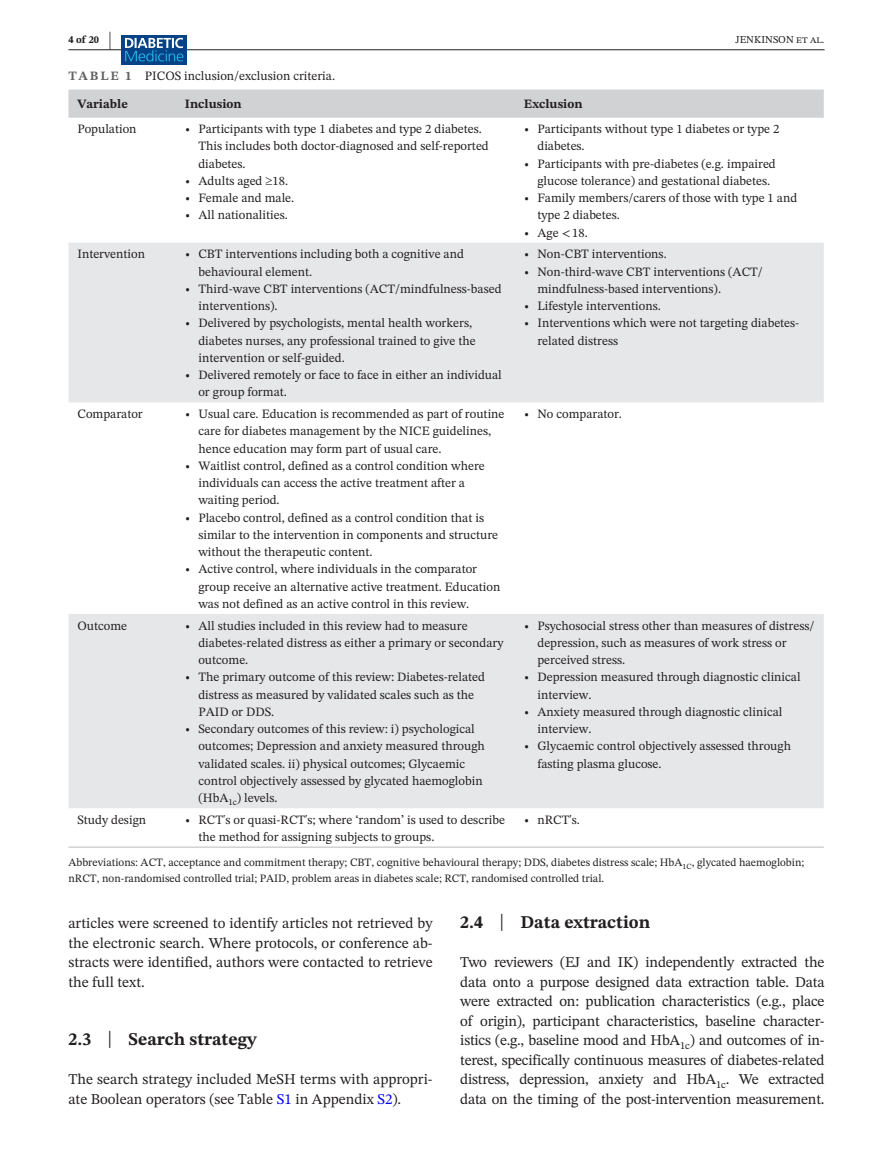
<style>
.page{position:relative;width:893px;height:1174px;background:#fff}
.page>*{position:absolute;margin:0;border:0;box-sizing:border-box;transform-origin:0 0}
.t1{font:700 18px "STIX Two Text";color:#231f20}
.t2{font:15px/19.5px "STIX Two Text";color:#231f20;text-align:justify}
.t3{font:12.75px/17.2px "STIX Two Text";color:#231f20}
.t4{font:700 12.75px "STIX Two Text";color:#231f20}
.t5{font:11.25px/15.8px "STIX Two Text";color:#231f20}
.t6{font:10.5px "STIX Two Text";color:#231f20}
.t7{font:700 10.5px "STIX Two Text";color:#231f20}
.s1{font-size:21px}
.s2{font-weight:700;color:#636366}
.s3{font-family:"STIX"}
.s4{font-weight:400;font-size:23.7px}
.s5{color:#00f}
</style>
<div class="page">
<hr style="left:68px;top:49px;width:756px;height:1px;background:#231f20">
<div style="left:121px;top:35px;width:65px;height:30px;background:#054286"></div>
<svg style="left:125px;top:38px;width:58px;height:23px"></svg>
<div style="left:68px;top:90px;width:756px;height:28px;background:#d1d2d4"></div>
<svg style="left:68px;top:243px;width:756px;height:565px;fill:#e6e7e9"></svg>
<hr style="left:68px;top:846px;width:108px;height:2px;background:#d1d2d4">
<hr style="left:176px;top:846px;width:339px;height:2px;background:#d1d2d4">
<hr style="left:515px;top:846px;width:309px;height:2px;background:#d1d2d4">
<p class="t7" style="left:68px;top:32px;width:44px">4 of 20 <span class="s1">|</span></p>
<p class="t6" style="left:736px;top:32px;width:90px">JENKINSON et al.</p>
<p class="t3" style="left:68px;top:67px;width:268px"><span class="s2">TABLE 1</span> PICOS inclusion/exclusion criteria.</p>
<p class="t4" style="left:77px;top:95px;width:52px">Variable</p>
<p class="t4" style="left:185px;top:95px;width:58px">Inclusion</p>
<p class="t4" style="left:524px;top:95px;width:60px">Exclusion</p>
<p class="t3" style="left:77px;top:120px;width:61px">Population</p>
<p class="t3" style="left:198px;top:120px;width:292px;text-indent:-14px">• Participants with type 1 diabetes and type 2 diabetes.<br>This includes both doctor-diagnosed and self-reported diabetes.</p>
<p class="t3" style="left:185px;top:172px;width:105px">• Adults aged ≥18.</p>
<p class="t3" style="left:185px;top:189px;width:111px">• Female and male.</p>
<p class="t3" style="left:185px;top:206px;width:104px">• All nationalities.</p>
<p class="t3" style="left:537px;top:120px;width:243px;text-indent:-14px">• Participants without type 1 diabetes or type 2 diabetes.</p>
<p class="t3" style="left:537px;top:155px;width:240px;text-indent:-14px">• Participants with pre-diabetes (e.g. impaired glucose tolerance) and gestational diabetes.</p>
<p class="t3" style="left:537px;top:189px;width:261px;text-indent:-14px">• Family members/carers of those with type 1 and type 2 diabetes.</p>
<p class="t3" style="left:524px;top:224px;width:66px">• Age <span class="s3">&lt;</span>18.</p>
<p class="t3" style="left:77px;top:245px;width:69px">Intervention</p>
<p class="t3" style="left:198px;top:245px;width:267px;text-indent:-14px">• CBT interventions including both a cognitive and behavioural element.</p>
<p class="t3" style="left:198px;top:280px;width:305px;text-indent:-14px">• Third-wave CBT interventions (ACT/mindfulness-based interventions).</p>
<p class="t3" style="left:198px;top:314px;width:279px;text-indent:-14px">• Delivered by psychologists, mental health workers, diabetes nurses, any professional trained to give the intervention or self-guided.</p>
<p class="t3" style="left:198px;top:366px;width:305px;text-indent:-14px">• Delivered remotely or face to face in either an individual or group format.</p>
<p class="t3" style="left:77px;top:405px;width:67px">Comparator</p>
<p class="t3" style="left:198px;top:405px;width:308px;text-indent:-14px">• Usual care. Education is recommended as part of routine care for diabetes management by the NICE guidelines, hence education may form part of usual care.</p>
<p class="t3" style="left:198px;top:457px;width:288px;text-indent:-14px">• Waitlist control, defined as a control condition where individuals can access the active treatment after a waiting period.</p>
<p class="t3" style="left:198px;top:509px;width:301px;text-indent:-14px">• Placebo control, defined as a control condition that is similar to the intervention in components and structure without the therapeutic content.</p>
<p class="t3" style="left:198px;top:560px;width:303px;text-indent:-14px">• Active control, where individuals in the comparator group receive an alternative active treatment. Education was not defined as an active control in this review.</p>
<p class="t3" style="left:77px;top:617px;width:51px">Outcome</p>
<p class="t3" style="left:198px;top:617px;width:307px;text-indent:-14px">• All studies included in this review had to measure diabetes-related distress as either a primary or secondary outcome.</p>
<p class="t3" style="left:198px;top:668px;width:288px;text-indent:-14px">• The primary outcome of this review: Diabetes-related distress as measured by validated scales such as the<br>PAID or DDS.</p>
<p class="t3" style="left:198px;top:720px;width:288px;text-indent:-14px">• Secondary outcomes of this review: i) psychological outcomes; Depression and anxiety measured through validated scales. ii) physical outcomes; Glycaemic control objectively assessed by glycated haemoglobin (HbA<sub>1c</sub>) levels.</p>
<p class="t3" style="left:524px;top:245px;width:144px">• Non-CBT interventions.</p>
<p class="t3" style="left:537px;top:263px;width:227px;text-indent:-14px">• Non-third-wave CBT interventions (ACT/ mindfulness-based interventions).</p>
<p class="t3" style="left:524px;top:297px;width:139px">• Lifestyle interventions.</p>
<p class="t3" style="left:537px;top:314px;width:263px;text-indent:-14px">• Interventions which were not targeting diabetes&shy;related distress</p>
<p class="t3" style="left:524px;top:405px;width:100px">• No comparator.</p>
<p class="t3" style="left:537px;top:617px;width:278px;text-indent:-14px">• Psychosocial stress other than measures of distress/ depression, such as measures of work stress or perceived stress.</p>
<p class="t3" style="left:537px;top:668px;width:265px;text-indent:-14px">• Depression measured through diagnostic clinical interview.</p>
<p class="t3" style="left:537px;top:703px;width:247px;text-indent:-14px">• Anxiety measured through diagnostic clinical interview.</p>
<p class="t3" style="left:537px;top:737px;width:255px;text-indent:-14px">• Glycaemic control objectively assessed through fasting plasma glucose.</p>
<p class="t3" style="left:77px;top:811px;width:70px">Study design</p>
<p class="t3" style="left:198px;top:811px;width:308px;text-indent:-14px">• RCT's or quasi-RCT's; where ‘random’ is used to describe the method for assigning subjects to groups.</p>
<p class="t3" style="left:524px;top:811px;width:58px">• nRCT's.</p>
<p class="t5" style="left:68px;top:854px;width:737px">Abbreviations: ACT, acceptance and commitment therapy; CBT, cognitive behavioural therapy; DDS, diabetes distress scale; HbA<sub>1C</sub>, glycated haemoglobin; nRCT, non-randomised controlled trial; PAID, problem areas in diabetes scale; RCT, randomised controlled trial.</p>
<p class="t2" style="left:68px;top:913px;width:366px">articles were screened to identify articles not retrieved by the electronic search. Where protocols, or conference ab&shy;stracts were identified, authors were contacted to retrieve the full text.</p>
<h1 class="t1" style="left:68px;top:1026px;width:190px">2.3 <span class="s4">|</span> Search strategy</h1>
<p class="t2" style="left:68px;top:1069px;width:366px">The search strategy included MeSH terms with appropri&shy;ate Boolean operators (see Table <span class="s5">S1</span> in Appendix <span class="s5">S2</span>).</p>
<h1 class="t1" style="left:460px;top:909px;width:192px">2.4 <span class="s4">|</span> Data extraction</h1>
<p class="t2" style="left:460px;top:952px;width:366px">Two reviewers (EJ and IK) independently extracted the data onto a purpose designed data extraction table. Data were extracted on: publication characteristics (e.g., place of origin), participant characteristics, baseline character&shy;istics (e.g., baseline mood and HbA<sub>1c</sub>) and outcomes of in&shy;terest, specifically continuous measures of diabetes-related distress, depression, anxiety and HbA<sub>1c</sub>. We extracted data on the timing of the post-intervention measurement.</p>
</div>
